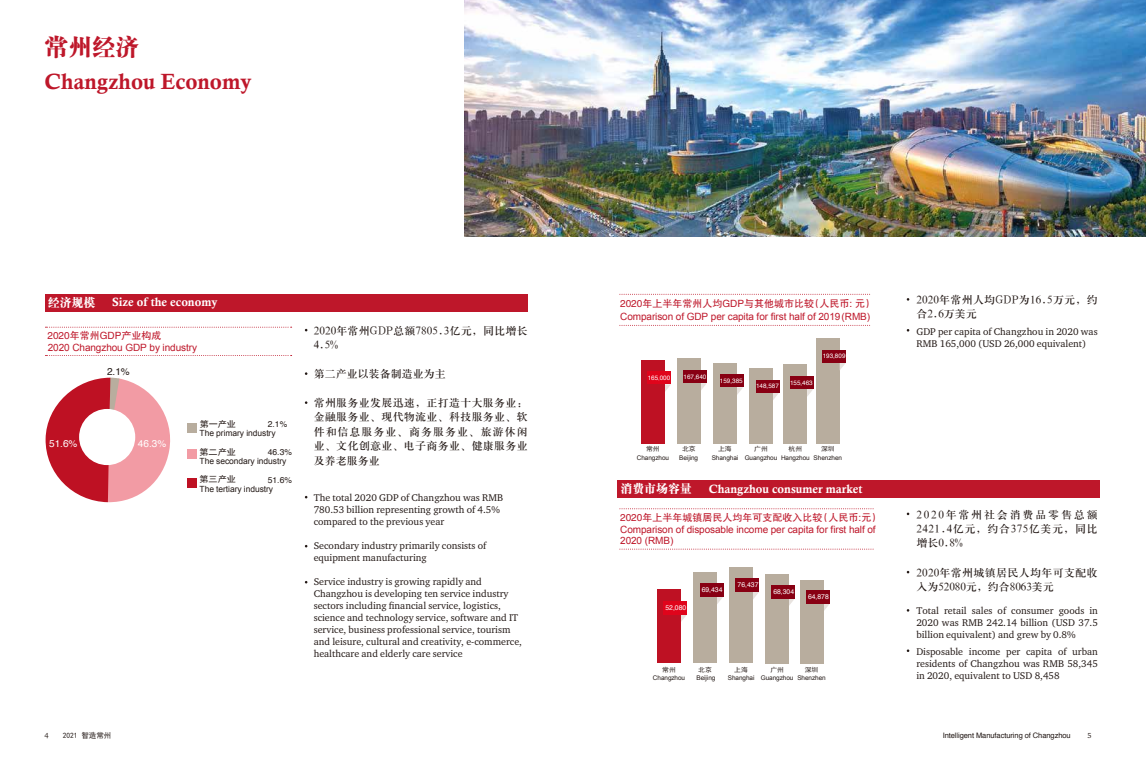
<style>
.page{position:relative;width:1146px;height:763px;background:#fff}
.page>*{position:absolute;margin:0;border:0;box-sizing:border-box;transform-origin:0 0}
.t1{font:24px "H Ya 9 gj";color:#be172a}
.t2{font:22px "Calis MT Bol";color:#be172a}
.t3{font:12px "Calis MT Bol";color:#fff}
.t4{font:12px "H Ya 9 gj";letter-spacing:-.015em;color:#fff}
.t5{font:11px/14.4px "H Ya 3 gj";letter-spacing:.025em;color:#221815}
.t6{font:11px "H Ya 3 gj";color:#221815}
.t7{font:10px/12px "Charter ITC Std";color:#221815}
.t8{font:10px/10.4px "Arial";letter-spacing:-.01em;color:#be172a}
.t9{font:10px "FZHTJW GB1 0";color:#be172a}
.t10{font:10px "Helvetica";color:#fff}
.t11{font:10px "Helvetica";color:#221815}
.t12{font:8.5px "Arial";letter-spacing:-.01em;color:#221815}
.t13{font:8.5px "Helvetica";color:#221815}
.t14{font:8.5px "Sim Hei";color:#221714;scale:1.07 1}
.t15{font:7.5px "Helvetica";letter-spacing:-.01em;color:#221815}
.t16{font:7.5px "Sim Hei";color:#221815}
.t17{font:7.5px "Charter ITC Std";color:#221815}
.t18{font:6.8px "Helvetica";color:#fff}
.t19{font:6.4px "Arial";letter-spacing:-.01em;color:#221815}
.t20{font:6.4px "Sim Hei";color:#221815;scale:1.07 1}
.t21{font:6.3px "Helvetica";color:#fff}
.s1{font-family:"Adobe Song Std";font-weight:300}
</style>
<div class="page">
<div style="left:617px;top:480px;width:482px;height:17px;background:#be172a"></div>
<svg style="left:619px;top:508px;width:255px;height:1px"></svg>
<svg style="left:619px;top:325px;width:251px;height:1px"></svg>
<svg style="left:619px;top:294px;width:251px;height:1px"></svg>
<div style="left:45px;top:294px;width:482px;height:17px;background:#be172a"></div>
<svg style="left:45px;top:355px;width:246px;height:1px"></svg>
<svg style="left:45px;top:326px;width:246px;height:1px"></svg>
<svg style="left:45px;top:377px;width:125px;height:125px"></svg>
<div style="left:187px;top:423px;width:9px;height:10px;background:#b8ad9e"></div>
<div style="left:187px;top:449px;width:9px;height:10px;background:#f29ba4"></div>
<div style="left:187px;top:477px;width:9px;height:10px;background:#be1123"></div>
<div style="left:79px;top:409px;width:56px;height:56px;background:#fff;border-radius:50%"></div>
<svg style="left:736px;top:387px;width:7px;height:8px"></svg>
<svg style="left:700px;top:383px;width:6px;height:8px"></svg>
<svg style="left:664px;top:384px;width:7px;height:8px"></svg>
<svg style="left:807px;top:389px;width:6px;height:7px"></svg>
<svg style="left:772px;top:392px;width:7px;height:8px"></svg>
<div style="left:815px;top:338px;width:24px;height:105px;background:#b8ad9e"></div>
<div style="left:783px;top:364px;width:24px;height:79px;background:#b8ad9e"></div>
<div style="left:749px;top:368px;width:23px;height:75px;background:#b8ad9e"></div>
<div style="left:713px;top:363px;width:23px;height:80px;background:#b8ad9e"></div>
<div style="left:677px;top:358px;width:23px;height:85px;background:#b8ad9e"></div>
<div style="left:641px;top:360px;width:23px;height:83px;background:#be1123"></div>
<div style="left:647px;top:371px;width:24px;height:13px;background:#e0041b"></div>
<div style="left:683px;top:370px;width:23px;height:13px;background:#880013"></div>
<div style="left:719px;top:374px;width:24px;height:13px;background:#880013"></div>
<div style="left:790px;top:376px;width:23px;height:13px;background:#880013"></div>
<svg style="left:839px;top:362px;width:6px;height:8px"></svg>
<div style="left:822px;top:350px;width:23px;height:12px;background:#880013"></div>
<div style="left:756px;top:379px;width:23px;height:13px;background:#880013"></div>
<svg style="left:619px;top:548px;width:255px;height:1px"></svg>
<svg style="left:680px;top:614px;width:7px;height:8px"></svg>
<div style="left:657px;top:589px;width:23px;height:74px;background:#be1123"></div>
<div style="left:663px;top:601px;width:24px;height:13px;background:#e0041b"></div>
<svg style="left:717px;top:596px;width:6px;height:8px"></svg>
<div style="left:693px;top:572px;width:24px;height:91px;background:#b8ad9e"></div>
<div style="left:699px;top:583px;width:24px;height:13px;background:#880013"></div>
<svg style="left:753px;top:591px;width:6px;height:8px"></svg>
<div style="left:729px;top:567px;width:24px;height:96px;background:#b8ad9e"></div>
<div style="left:735px;top:578px;width:24px;height:13px;background:#880013"></div>
<svg style="left:789px;top:598px;width:6px;height:7px"></svg>
<div style="left:765px;top:574px;width:24px;height:89px;background:#b8ad9e"></div>
<div style="left:771px;top:585px;width:24px;height:13px;background:#880013"></div>
<svg style="left:823px;top:603px;width:6px;height:8px"></svg>
<div style="left:799px;top:579px;width:24px;height:84px;background:#b8ad9e"></div>
<div style="left:806px;top:590px;width:23px;height:13px;background:#880013"></div>
<img style="left:464px;top:0;width:681px;height:236px">
<h1 class="t1" style="left:44px;top:35px;width:97px">常州经济</h1>
<h2 class="t2" style="left:44px;top:69px;width:208px">Changzhou Economy</h2>
<p class="t4" style="left:48px;top:296px;width:49px">经济规模</p>
<p class="t9" style="left:47px;top:329px;width:115px">2020年常州GDP产业构成</p>
<p class="t3" style="left:112px;top:295px;width:107px">Size of the economy</p>
<p class="t8" style="left:48px;top:342px;width:151px">2020 Changzhou GDP by industry</p>
<p class="t11" style="left:107px;top:363px;width:24px">2.1%</p>
<p class="t10" style="left:49px;top:436px;width:30px">51.6%</p>
<p class="t10" style="left:138px;top:436px;width:30px">46.3%</p>
<p class="t14" style="left:200px;top:419px;width:35px">第一产业</p>
<p class="t13" style="left:268px;top:417px;width:21px">2.1%</p>
<p class="t12" style="left:199px;top:428px;width:78px">The primary industry</p>
<p class="t12" style="left:199px;top:455px;width:88px">The secondary industry</p>
<p class="t12" style="left:199px;top:483px;width:75px">The tertiary industry</p>
<p class="t14" style="left:199px;top:447px;width:35px">第二产业</p>
<p class="t13" style="left:268px;top:445px;width:26px">46.3%</p>
<p class="t14" style="left:199px;top:475px;width:35px">第三产业</p>
<p class="t13" style="left:268px;top:473px;width:26px">51.6%</p>
<p class="t5" style="left:314px;top:323px;width:215px">2020年常州GDP总额7805.3亿元，同比增长<br>4.5%</p>
<p class="t6" style="left:314px;top:368px;width:133px">第二产业以装备制造业为主</p>
<p class="t5" style="left:314px;top:395px;width:215px;text-align:justify">常州服务业发展迅速，正打造十大服务业：金融服务业、现代物流业、科技服务业、软件和信息服务业、商务服务业、旅游休闲业、文化创意业、电子商务业、健康服务业及养老服务业</p>
<p class="t7" style="left:314px;top:491px;width:191px">The total 2020 GDP of Changzhou was RMB<br>780.53 billion representing growth of 4.5% compared to the previous year</p>
<p class="t7" style="left:314px;top:539px;width:174px">Secondary industry primarily consists of equipment manufacturing</p>
<p class="t7" style="left:314px;top:575px;width:210px">Service industry is growing rapidly and Changzhou is developing ten service industry sectors including financial service, logistics, science and technology service, software and IT service, business professional service, tourism and leisure, cultural and creativity, e-commerce, healthcare and elderly care service</p>
<p class="t9" style="left:620px;top:297px;width:254px">2020年上半年常州人均GDP与其他城市比较（人民币: 元）</p>
<p class="t8" style="left:620px;top:311px;width:251px">Comparison of GDP per capita for first half of 2019 (RMB)</p>
<p class="t21" style="left:647px;top:373px;width:24px">165<span class="s1">,</span>000</p>
<p class="t21" style="left:683px;top:371px;width:24px">167,640</p>
<p class="t21" style="left:719px;top:376px;width:24px">159,385</p>
<p class="t21" style="left:756px;top:381px;width:24px">148,587</p>
<p class="t21" style="left:789px;top:377px;width:24px">155,463</p>
<p class="t21" style="left:822px;top:351px;width:24px">193,809</p>
<p class="t20" style="left:646px;top:446px;width:14px">常州</p>
<p class="t20" style="left:682px;top:446px;width:14px">北京</p>
<p class="t20" style="left:718px;top:446px;width:14px">上海</p>
<p class="t20" style="left:754px;top:446px;width:14px">广州</p>
<p class="t20" style="left:788px;top:446px;width:14px">杭州</p>
<p class="t20" style="left:820px;top:446px;width:14px">深圳</p>
<p class="t19" style="left:636px;top:453px;width:34px">Changzhou</p>
<p class="t19" style="left:679px;top:453px;width:20px">Beijing</p>
<p class="t19" style="left:711px;top:453px;width:132px">Shanghai Guangzhou Hangzhou Shenzhen</p>
<p class="t4" style="left:620px;top:483px;width:73px">消费市场容量</p>
<p class="t3" style="left:708px;top:482px;width:155px">Changzhou consumer market</p>
<p class="t9" style="left:620px;top:512px;width:260px">2020年上半年城镇居民人均年可支配收入比较（人民币:元）</p>
<p class="t8" style="left:620px;top:524px;width:257px">Comparison of disposable income per capita for first half of<br>2020 (RMB)</p>
<p class="t18" style="left:665px;top:602px;width:22px">52,080</p>
<p class="t18" style="left:701px;top:584px;width:22px">69,434</p>
<p class="t18" style="left:737px;top:579px;width:22px">76,437</p>
<p class="t18" style="left:773px;top:586px;width:22px">68,304</p>
<p class="t18" style="left:807px;top:591px;width:22px">64,878</p>
<p class="t20" style="left:662px;top:666px;width:14px">常州</p>
<p class="t20" style="left:698px;top:666px;width:14px">北京</p>
<p class="t20" style="left:734px;top:666px;width:14px">上海</p>
<p class="t20" style="left:770px;top:666px;width:14px">广州</p>
<p class="t20" style="left:804px;top:666px;width:14px">深圳</p>
<p class="t19" style="left:652px;top:674px;width:34px">Changzhou</p>
<p class="t19" style="left:696px;top:674px;width:20px">Beijing</p>
<p class="t19" style="left:727px;top:674px;width:99px">Shanghai Guangzhou Shenzhen</p>
<p class="t5" style="left:916px;top:292px;width:183px">2020年常州人均GDP为16.5万元，约合2.6万美元</p>
<p class="t7" style="left:916px;top:325px;width:183px">GDP per capita of Changzhou in 2020 was<br>RMB 165,000 (USD 26,000 equivalent)</p>
<p class="t5" style="left:916px;top:507px;width:183px;text-align:justify">2020年常州社会消费品零售总额2421.4亿元，约合375亿美元，同比增长0.8%</p>
<p class="t5" style="left:916px;top:565px;width:183px">2020年常州城镇居民人均年可支配收入为52080元，约合8063美元</p>
<p class="t7" style="left:916px;top:604px;width:183px;text-align:justify">Total retail sales of consumer goods in 2020 was RMB 242.14 billion (USD 37.5 billion equivalent) and grew by 0.8%</p>
<p class="t7" style="left:916px;top:645px;width:183px;text-align:justify">Disposable income per capita of urban residents of Changzhou was RMB 58,345 in 2020, equivalent to USD 8,458</p>
<p class="t16" style="left:63px;top:731px;width:50px">2021 智造常州</p>
<p class="t17" style="left:44px;top:730px;width:6px">4</p>
<p class="t15" style="left:942px;top:729px;width:129px">Intelligent Manufacturing of Changzhou</p>
<p class="t17" style="left:1087px;top:730px;width:6px">5</p>
</div>
